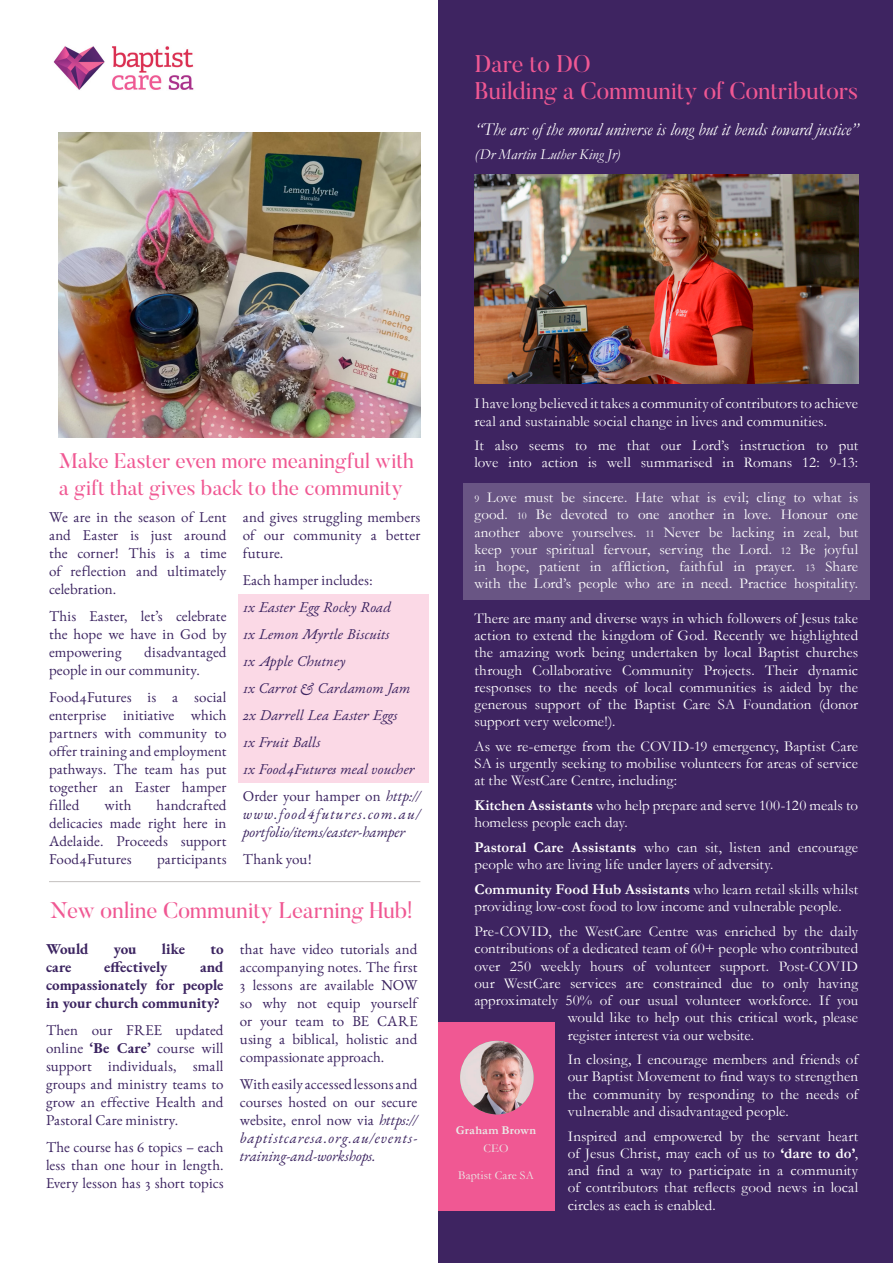
<style>
.page{position:relative;width:893px;height:1263px;background:#fff}
.page>*{position:absolute;margin:0;border:0;box-sizing:border-box;transform-origin:0 0}
.Header_1_-_Center{font:24px/27px "Butler";color:#f05893}
.Header_1_-_Center-2{font:22.5px "Butler";letter-spacing:.005em;color:#f05893}
.Header_1_-_Center-3{font:21px/27px "Butler";color:#f05893}
.text-caption-plain{font:italic 18px "Garamond";letter-spacing:-.005em;color:#fff}
.text-caption-plain-2{font:15px/17.2px "Garamond";letter-spacing:.005em;color:#fff}
.Body_Copy_-_Left{font:15px/18px "EB Garamond 12";letter-spacing:.005em;color:#3b2360;text-align:justify}
.t1{font:italic 15px/27px "EB Garamond 12";letter-spacing:.005em;color:#3b2360}
.Body_Copy_-_Left-2{font:700 15px/18px "EB Garamond";letter-spacing:-.005em;color:#3b2360;text-align:justify}
.t2{font:italic 15px/18px "EB Garamond";letter-spacing:.01em;color:#3b2360}
.t3{font:italic 15px/18px "EB Garamond";letter-spacing:.045em;color:#3b2360}
.text-caption-plain-3{font:italic 15px "Garamond";letter-spacing:.005em;color:#fff}
.Body_Copy_-_Left-3{font:700 12px/18px "Garamond";letter-spacing:.015em;color:#eaece8;text-align:center}
.Body_Copy_-_Left-4{font:12px "Garamond";letter-spacing:.015em;color:#eaece8}
.s1{font-style:normal}
.s2{font-family:"EB Garamond"}
.s3{font-family:"EB Garamond";font-style:italic}
.s4{font-family:"EB Garamond";font-weight:700}
.s5{font-size:10.5px}
.s6{font-weight:700}
.s7{font-weight:400}
</style>
<div class="page">
<img style="left:53px;top:46px;width:141px;height:44px">
<div style="left:439px;top:0;width:454px;height:1263px;background:#3e2461"></div>
<div style="left:463px;top:483px;width:407px;height:116px;background:#695584"></div>
<div style="left:439px;top:1021px;width:116px;height:189px;background:#f05893"></div>
<img style="left:460px;top:1041px;width:74px;height:73px;border-radius:37px">
<div style="left:238px;top:594px;width:191px;height:189px;background:#fbd9e6"></div>
<img style="left:59px;top:133px;width:361px;height:305px">
<img style="left:474px;top:175px;width:384px;height:209px">
<hr style="left:49px;top:881px;width:371px;height:1px;background:#c4c0bf">
<p class="Header_1_-_Center" style="left:474px;top:50px;width:385px">Dare to DO<br>Building a Community of Contributors</p>
<p class="text-caption-plain" style="left:474px;top:117px;width:385px">“The arc of the moral universe is long but it bends toward justice”</p>
<p class="text-caption-plain-3" style="left:474px;top:144px;width:147px">(Dr Martin Luther King Jr)</p>
<p class="Header_1_-_Center-3" style="left:59px;top:447px;width:356px">Make Easter even more meaningful with a gift that gives back to the community</p>
<p class="Body_Copy_-_Left" style="left:49px;top:508px;width:179px">We are in the season of Lent and Easter is just around the corner! This is a time of reflection and ultimately celebration.</p>
<p class="Body_Copy_-_Left" style="left:49px;top:607px;width:179px">This Easter, let’s celebrate the hope we have in God by empowering</p>
<p class="Body_Copy_-_Left" style="left:243px;top:508px;width:179px">and gives struggling members of our community a better future.</p>
<p class="Body_Copy_-_Left" style="left:243px;top:571px;width:131px">Each hamper includes:</p>
<p class="t1" style="left:243px;top:593px;width:179px">1x Easter Egg Rocky Road<br>1x Lemon Myrtle Biscuits<br>1x Apple Chutney<br>1x Carrot &amp; Cardamom Jam<br>2x Darrell Lea Easter Eggs<br>1x Fruit Balls<br>1x Food4Futures meal voucher<br><span class="s1">Order your hamper on</span> <span class="s2">http://</span></p>
<p class="t2" style="left:243px;top:805px;width:179px">www.food4futures.com.au/ portfolio/items/easter-hamper</p>
<p class="Body_Copy_-_Left" style="left:243px;top:850px;width:70px">Thank you!</p>
<p class="Header_1_-_Center-2" style="left:50px;top:896px;width:364px">New online Community Learning Hub!</p>
<p class="Body_Copy_-_Left-2" style="left:46px;top:940px;width:44px">Would</p>
<p class="Body_Copy_-_Left-2" style="left:114px;top:940px;width:24px">you</p>
<p class="Body_Copy_-_Left-2" style="left:162px;top:940px;width:25px">like</p>
<p class="Body_Copy_-_Left-2" style="left:210px;top:940px;width:15px">to</p>
<p class="Body_Copy_-_Left-2" style="left:46px;top:958px;width:27px">care</p>
<p class="Body_Copy_-_Left-2" style="left:104px;top:958px;width:65px">effectively</p>
<p class="Body_Copy_-_Left" style="left:49px;top:643px;width:179px;text-indent:95px">disadvantaged people in our community.</p>
<p class="Body_Copy_-_Left" style="left:49px;top:688px;width:179px">Food4Futures is a social enterprise initiative which partners with community to offer training and employment pathways. The team has put together an Easter hamper filled</p>
<p class="Body_Copy_-_Left" style="left:49px;top:796px;width:179px;text-indent:107px">handcrafted delicacies made right here in Adelaide. Proceeds support Food4Futures</p>
<p class="Body_Copy_-_Left" style="left:105px;top:796px;width:28px">with</p>
<p class="Body_Copy_-_Left" style="left:157px;top:850px;width:71px">participants</p>
<p class="Body_Copy_-_Left" style="left:240px;top:940px;width:179px">that have video tutorials and accompanying notes. The first 3 lessons are available NOW so why not equip yourself or your team to BE CARE using a biblical, holistic and compassionate approach.</p>
<p class="Body_Copy_-_Left" style="left:240px;top:1075px;width:179px">With easily accessed lessons and courses hosted on our secure website, enrol now via <span class="s3">https://</span></p>
<p class="t3" style="left:240px;top:1129px;width:179px">baptistcaresa.org.au/events&shy;training-and-workshops.</p>
<p class="Body_Copy_-_Left-2" style="left:46px;top:958px;width:179px;text-indent:154px">and compassionately for people in your church community?</p>
<p class="Body_Copy_-_Left" style="left:46px;top:1021px;width:179px">Then our FREE updated online <span class="s4">‘Be Care’</span> course will support individuals, small groups and ministry teams to grow an effective Health and Pastoral Care ministry.</p>
<p class="Body_Copy_-_Left" style="left:46px;top:1138px;width:179px">The course has 6 topics – each less than one hour in length.<br>Every lesson has 3 short topics</p>
<p class="text-caption-plain-2" style="left:474px;top:395px;width:385px">I have long believed it takes a community of contributors to achieve real and sustainable social change in lives and communities.</p>
<p class="text-caption-plain-2" style="left:474px;top:436px;width:385px">It also seems to me that our Lord’s instruction to put love into action is well summarised in Romans 12: 9-13:</p>
<p class="text-caption-plain-2" style="left:474px;top:488px;width:385px;text-align:justify"><span class="s5">9</span> Love must be sincere. Hate what is evil; cling to what is good. <span class="s5">10</span> Be devoted to one another in love. Honour one another above yourselves. <span class="s5">11</span> Never be lacking in zeal, but keep your spiritual fervour, serving the Lord. <span class="s5">12</span> Be joyful in hope, patient in affliction, faithful in prayer. <span class="s5">13</span> Share with the Lord’s people who are in need. Practice hospitality.</p>
<p class="text-caption-plain-2" style="left:474px;top:609px;width:385px;text-align:justify">There are many and diverse ways in which followers of Jesus take action to extend the kingdom of God. Recently we highlighted the amazing work being undertaken by local Baptist churches through Collaborative Community Projects. Their dynamic responses to the needs of local communities is aided by the generous support of the Baptist Care SA Foundation (donor support very welcome!).</p>
<p class="text-caption-plain-2" style="left:474px;top:737px;width:385px;text-align:justify">As we re-emerge from the COVID-19 emergency, Baptist Care SA is urgently seeking to mobilise volunteers for areas of service at the WestCare Centre, including:</p>
<p class="text-caption-plain-2" style="left:474px;top:796px;width:385px"><span class="s6">Kitchen Assistants</span> who help prepare and serve 100-120 meals to homeless people each day.</p>
<p class="text-caption-plain-2" style="left:474px;top:838px;width:385px"><span class="s6">Pastoral Care Assistants</span> who can sit, listen and encourage people who are living life under layers of adversity.</p>
<p class="text-caption-plain-2" style="left:474px;top:880px;width:385px"><span class="s6">Community Food Hub Assistants</span> who learn retail skills whilst providing low-cost food to low income and vulnerable people.</p>
<p class="text-caption-plain-2" style="left:474px;top:922px;width:385px">Pre-COVID, the WestCare Centre was enriched by the daily</p>
<p class="text-caption-plain-2" style="left:474px;top:939px;width:385px">contributions of a dedicated team of 60+ people who contributed</p>
<p class="text-caption-plain-2" style="left:474px;top:957px;width:385px">over 250 weekly hours of volunteer support. Post-COVID</p>
<p class="text-caption-plain-2" style="left:474px;top:974px;width:385px">our WestCare services are constrained due to only having</p>
<p class="text-caption-plain-2" style="left:474px;top:991px;width:385px">approximately 50% of our usual volunteer workforce. If you</p>
<p class="text-caption-plain-2" style="left:568px;top:1008px;width:292px">would like to help out this critical work, please</p>
<p class="text-caption-plain-2" style="left:568px;top:1026px;width:188px">register interest via our website.</p>
<p class="text-caption-plain-2" style="left:568px;top:1050px;width:292px;text-align:justify">In closing, I encourage members and friends of our Baptist Movement to find ways to strengthen the community by responding to the needs of vulnerable and disadvantaged people.</p>
<p class="text-caption-plain-2" style="left:568px;top:1127px;width:292px;text-align:justify">Inspired and empowered by the servant heart of Jesus Christ, may each of us to <span class="s6">‘dare to do’</span>, and find a way to participate in a community of contributors that reflects good news in local circles as each is enabled.</p>
<p class="Body_Copy_-_Left-3" style="left:456px;top:1121px;width:82px">Graham Brown<br><span class="s7">CEO</span></p>
<p class="Body_Copy_-_Left-4" style="left:458px;top:1167px;width:77px">Baptist Care SA</p>
</div>
